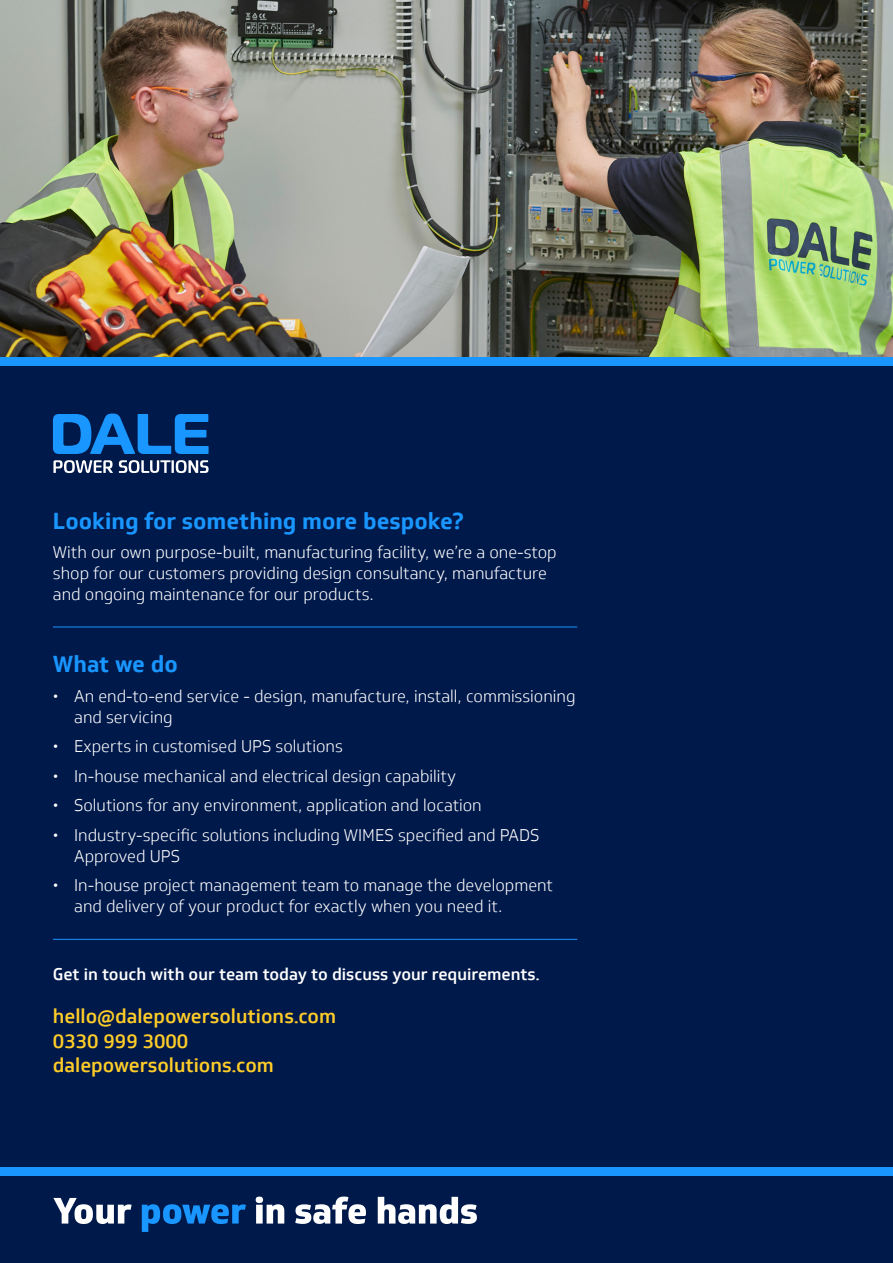
<style>
.page{position:relative;width:893px;height:1263px;background:#00194b}
.page>*{position:absolute;margin:0;border:0;box-sizing:border-box;transform-origin:0 0}
.t1{font:700 22.5px "Soleto";color:#1996ff}
.t2{font:500 19.5px/24.8px "Soleto";color:#ffcd28}
.t3{font:300 16.5px/21px "Soleto";color:#fff}
.t4{font:500 16.5px "Soleto";color:#fff}
</style>
<div class="page">
<svg style="left:53px;top:413px;width:156px;height:41px"></svg>
<svg style="left:53px;top:460px;width:60px;height:13px"></svg>
<svg style="left:119px;top:460px;width:90px;height:13px"></svg>
<hr style="left:53px;top:627px;width:524px;height:1px;background:#1996ff">
<hr style="left:53px;top:939px;width:524px;height:1px;background:#1996ff">
<img style="left:0;top:0;width:893px;height:357px">
<svg style="left:256px;top:1196px;width:221px;height:28px"></svg>
<svg style="left:142px;top:1204px;width:104px;height:28px"></svg>
<svg style="left:53px;top:1198px;width:79px;height:26px"></svg>
<div style="left:0;top:1167px;width:893px;height:9px;background:#1996ff"></div>
<div style="left:0;top:357px;width:893px;height:9px;background:#1996ff"></div>
<h1 class="t1" style="left:53px;top:506px;width:412px">Looking for something more bespoke?</h1>
<p class="t3" style="left:53px;top:542px;width:505px">With our own purpose-built, manufacturing facility, we’re a one-stop shop for our customers providing design consultancy, manufacture and ongoing maintenance for our products.</p>
<h1 class="t1" style="left:53px;top:650px;width:126px">What we do</h1>
<p class="t3" style="left:74px;top:686px;width:503px;text-indent:-21px">• An end-to-end service - design, manufacture, install, commissioning and servicing</p>
<p class="t3" style="left:53px;top:736px;width:292px">• Experts in customised UPS solutions</p>
<p class="t3" style="left:53px;top:766px;width:405px">• In-house mechanical and electrical design capability</p>
<p class="t3" style="left:53px;top:795px;width:430px">• Solutions for any environment, application and location</p>
<p class="t3" style="left:74px;top:825px;width:467px;text-indent:-21px">• Industry-specific solutions including WIMES specified and PADS<br>Approved UPS</p>
<p class="t3" style="left:74px;top:875px;width:480px;text-indent:-21px">• In-house project management team to manage the development and delivery of your product for exactly when you need it.</p>
<p class="t4" style="left:53px;top:964px;width:488px">Get in touch with our team today to discuss your requirements.</p>
<p class="t2" style="left:53px;top:1003px;width:285px">hello@dalepowersolutions.com<br>0330 999 3000 dalepowersolutions.com</p>
</div>
